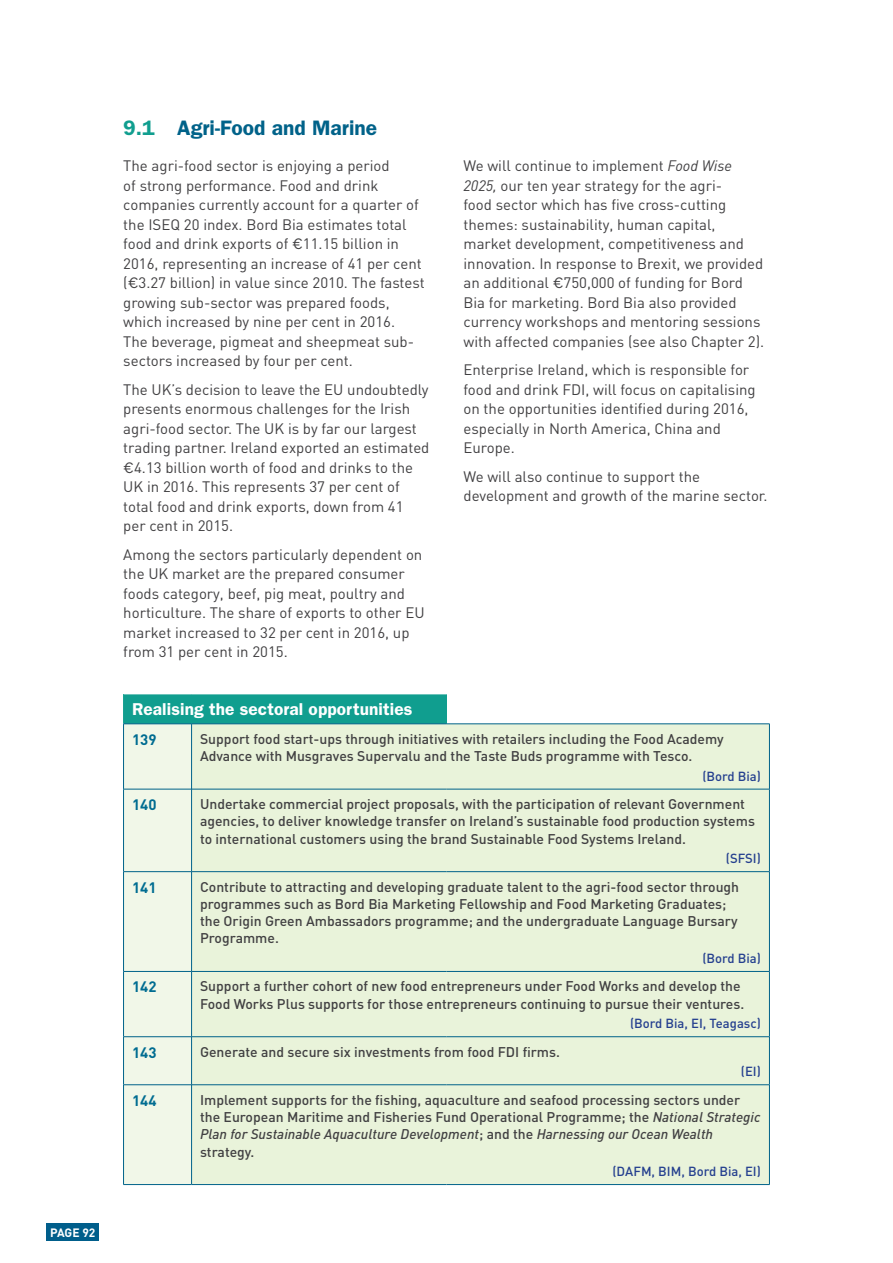
<style>
.page{position:relative;width:893px;height:1263px;background:#fff}
.page>*{position:absolute;margin:0;border:0;box-sizing:border-box;transform-origin:0 0}
.t1{font:600 21px "Franklin Gothic";color:#006289}
.t2{font:600 17.25px "Franklin Gothic";letter-spacing:.005em;color:#fff}
.t3{font:15px/19.5px "DIN";color:#414042}
.t4{font:700 15px "DIN";color:#006c91}
.t5{font:500 13.95px/17.2px "DIN";color:#414042}
.t6{font:500 13.05px "DIN";color:#25408f}
.t7{font:700 12px "DIN";letter-spacing:-.005em;color:#fff}
.s1{color:#109e8f}
.s2{font-family:"Gotham"}
.s3{font-style:italic}
</style>
<div class="page">
<div style="left:46px;top:1224px;width:53px;height:17px;background:#005e8b"></div>
<div style="left:124px;top:694px;width:322px;height:30px;background:#109e8f"></div>
<div style="left:124px;top:724px;width:67px;height:460px;background:#f1f7e8"></div>
<div style="left:192px;top:724px;width:577px;height:460px;background:#e9f3da"></div>
<hr style="left:123px;top:789px;width:68px;height:1px;background:#006289">
<hr style="left:192px;top:789px;width:254px;height:1px;background:#006289">
<hr style="left:446px;top:789px;width:324px;height:1px;background:#006289">
<hr style="left:123px;top:871px;width:68px;height:1px;background:#006289">
<hr style="left:192px;top:871px;width:254px;height:1px;background:#006289">
<hr style="left:446px;top:871px;width:324px;height:1px;background:#006289">
<hr style="left:123px;top:971px;width:68px;height:1px;background:#006289">
<hr style="left:192px;top:971px;width:254px;height:1px;background:#006289">
<hr style="left:446px;top:971px;width:324px;height:1px;background:#006289">
<hr style="left:123px;top:1036px;width:68px;height:1px;background:#006289">
<hr style="left:192px;top:1036px;width:254px;height:1px;background:#006289">
<hr style="left:446px;top:1036px;width:324px;height:1px;background:#006289">
<hr style="left:123px;top:1084px;width:68px;height:1px;background:#006289">
<hr style="left:192px;top:1084px;width:254px;height:1px;background:#006289">
<hr style="left:446px;top:1084px;width:324px;height:1px;background:#006289">
<hr style="left:123px;top:694px;width:69px;height:1px;background:#fff">
<hr style="left:192px;top:694px;width:254px;height:1px;background:#fff">
<hr style="left:123px;top:694px;width:1px;height:30px;background:#109e8f">
<hr style="left:123px;top:723px;width:69px;height:1px;background:#006289">
<hr style="left:123px;top:724px;width:1px;height:65px;background:#006289">
<hr style="left:123px;top:789px;width:1px;height:82px;background:#006289">
<hr style="left:123px;top:872px;width:1px;height:99px;background:#006289">
<hr style="left:123px;top:972px;width:1px;height:64px;background:#006289">
<hr style="left:123px;top:1037px;width:1px;height:47px;background:#006289">
<hr style="left:123px;top:1085px;width:1px;height:99px;background:#006289">
<hr style="left:123px;top:1184px;width:69px;height:1px;background:#006289">
<hr style="left:192px;top:723px;width:254px;height:1px;background:#006289">
<hr style="left:769px;top:724px;width:1px;height:65px;background:#006289">
<hr style="left:769px;top:789px;width:1px;height:82px;background:#006289">
<hr style="left:769px;top:872px;width:1px;height:99px;background:#006289">
<hr style="left:769px;top:972px;width:1px;height:64px;background:#006289">
<hr style="left:769px;top:1037px;width:1px;height:47px;background:#006289">
<hr style="left:769px;top:1085px;width:1px;height:99px;background:#006289">
<hr style="left:192px;top:1184px;width:254px;height:1px;background:#006289">
<hr style="left:446px;top:1184px;width:324px;height:1px;background:#006289">
<hr style="left:191px;top:724px;width:1px;height:65px;background:#006289">
<hr style="left:191px;top:789px;width:1px;height:83px;background:#006289">
<hr style="left:191px;top:872px;width:1px;height:99px;background:#006289">
<hr style="left:191px;top:971px;width:1px;height:66px;background:#006289">
<hr style="left:191px;top:1037px;width:1px;height:48px;background:#006289">
<hr style="left:191px;top:1085px;width:1px;height:99px;background:#006289">
<hr style="left:446px;top:723px;width:324px;height:1px;background:#006289">
<p class="t7" style="left:50px;top:1224px;width:47px">PAGE 92</p>
<h1 class="t1" style="left:123px;top:115px;width:255px"><span class="s1">9.1</span> Agri-Food and Marine</h1>
<p class="t3" style="left:123px;top:156px;width:303px">The agri-food sector is enjoying a period<br>of strong performance. Food and drink companies currently account for a quarter of the ISEQ 20 index. Bord Bia estimates total food and drink exports of <span class="s2">€</span>11.15 billion in 2016, representing an increase of 41 per cent (<span class="s2">€</span>3.27 billion) in value since 2010. The fastest growing sub-sector was prepared foods, which increased by nine per cent in 2016.<br>The beverage, pigmeat and sheepmeat sub&shy;sectors increased by four per cent.</p>
<p class="t3" style="left:123px;top:379px;width:308px">The UK’s decision to leave the EU undoubtedly presents enormous challenges for the Irish agri-food sector. The UK is by far our largest trading partner. Ireland exported an estimated <span class="s2">€</span>4.13 billion worth of food and drinks to the UK in 2016. This represents 37 per cent of total food and drink exports, down from 41 per cent in 2015.</p>
<p class="t3" style="left:123px;top:544px;width:303px">Among the sectors particularly dependent on the UK market are the prepared consumer foods category, beef, pig meat, poultry and horticulture. The share of exports to other EU market increased to 32 per cent in 2016, up from 31 per cent in 2015.</p>
<p class="t3" style="left:463px;top:156px;width:302px">We will continue to implement <span class="s3">Food Wise 2025,</span> our ten year strategy for the agri-<br>food sector which has five cross-cutting themes: sustainability, human capital, market development, competitiveness and innovation. In response to Brexit, we provided an additional <span class="s2">€</span>750,000 of funding for Bord Bia for marketing. Bord Bia also provided currency workshops and mentoring sessions with affected companies (see also Chapter 2).</p>
<p class="t3" style="left:463px;top:360px;width:294px">Enterprise Ireland, which is responsible for food and drink FDI, will focus on capitalising on the opportunities identified during 2016, especially in North America, China and Europe.</p>
<p class="t3" style="left:463px;top:466px;width:305px">We will also continue to support the development and growth of the marine sector.</p>
<p class="t2" style="left:132px;top:699px;width:282px">Realising the sectoral opportunities</p>
<p class="t4" style="left:132px;top:729px;width:26px">139</p>
<p class="t5" style="left:200px;top:730px;width:525px">Support food start-ups through initiatives with retailers including the Food Academy<br>Advance with Musgraves Supervalu and the Taste Buds programme with Tesco.</p>
<p class="t6" style="left:702px;top:767px;width:60px">(Bord Bia)</p>
<p class="t4" style="left:132px;top:795px;width:26px">140</p>
<p class="t5" style="left:200px;top:795px;width:556px">Undertake commercial project proposals, with the participation of relevant Government agencies, to deliver knowledge transfer on Ireland’s sustainable food production systems to international customers using the brand Sustainable Food Systems Ireland.</p>
<p class="t6" style="left:726px;top:850px;width:37px">(SFSI)</p>
<p class="t4" style="left:132px;top:877px;width:26px">141</p>
<p class="t5" style="left:200px;top:877px;width:541px">Contribute to attracting and developing graduate talent to the agri-food sector through programmes such as Bord Bia Marketing Fellowship and Food Marketing Graduates; the Origin Green Ambassadors programme; and the undergraduate Language Bursary Programme.</p>
<p class="t6" style="left:702px;top:950px;width:60px">(Bord Bia)</p>
<p class="t4" style="left:132px;top:977px;width:26px">142</p>
<p class="t5" style="left:200px;top:977px;width:546px">Support a further cohort of new food entrepreneurs under Food Works and develop the<br>Food Works Plus supports for those entrepreneurs continuing to pursue their ventures.</p>
<p class="t6" style="left:630px;top:1015px;width:132px">(Bord Bia, EI, Teagasc)</p>
<p class="t4" style="left:132px;top:1042px;width:26px">143</p>
<p class="t5" style="left:200px;top:1042px;width:361px">Generate and secure six investments from food FDI firms.</p>
<p class="t6" style="left:741px;top:1063px;width:21px">(EI)</p>
<p class="t4" style="left:132px;top:1090px;width:26px">144</p>
<p class="t5" style="left:200px;top:1091px;width:562px">Implement supports for the fishing, aquaculture and seafood processing sectors under the European Maritime and Fisheries Fund Operational Programme; the <span class="s3">National Strategic Plan for Sustainable Aquaculture Development</span>; and the <span class="s3">Harnessing our Ocean Wealth </span>strategy.</p>
<p class="t6" style="left:612px;top:1163px;width:150px">(DAFM, BIM, Bord Bia, EI)</p>
</div>
